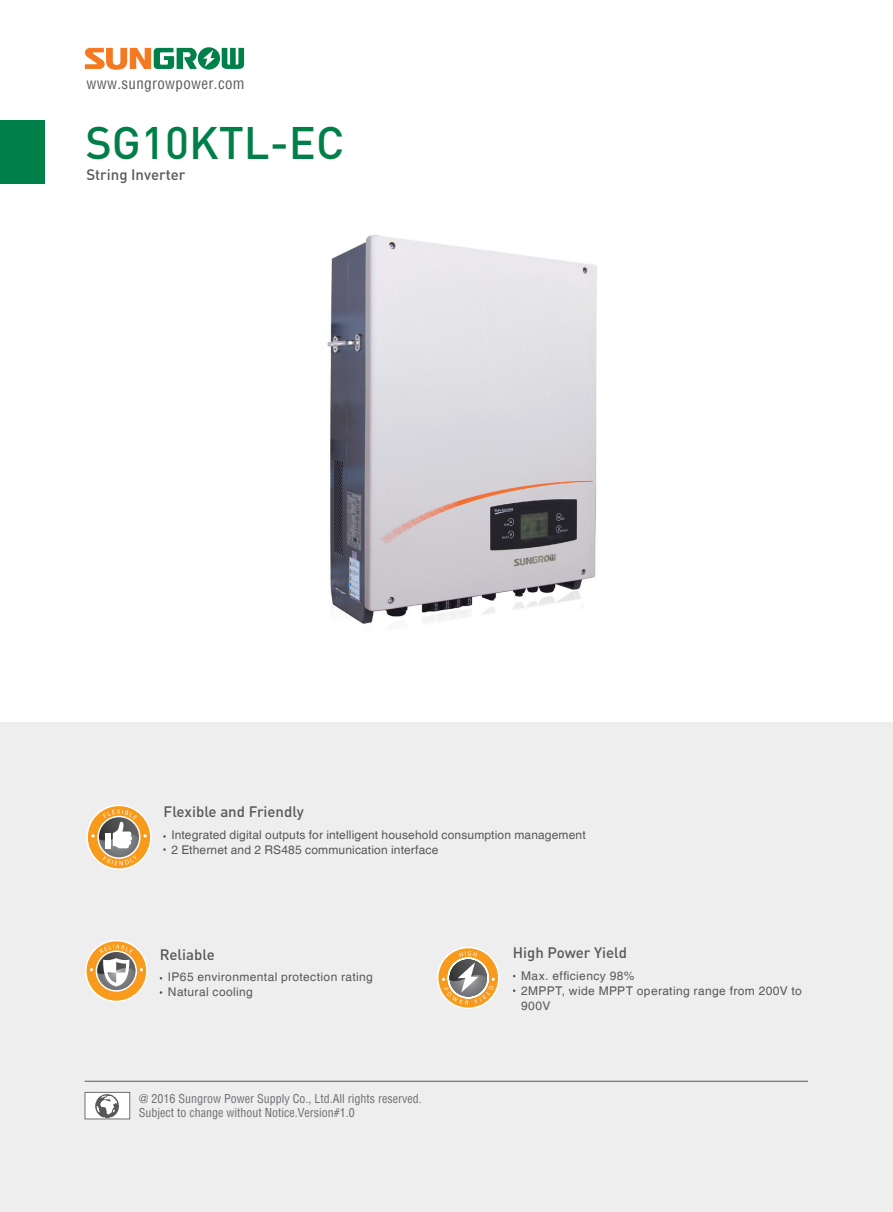
<style>
.page{position:relative;width:893px;height:1212px;background:#fff}
.page>*{position:absolute;margin:0;border:0;box-sizing:border-box;transform-origin:0 0}
.t1{font:500 45px "DIN";color:#007f49}
.t2{font:500 15px "DIN";color:#57585a}
.t3{font:condensed 15px "Helvetica";letter-spacing:.025em;color:#57585a}
.t4{font:12px/15px "Helvetica";letter-spacing:.02em;color:#57585a}
.t5{font:condensed 12px "Helvetica";color:#6c6d70}
</style>
<div class="page">
<img style="left:312px;top:235px;width:300px;height:488px">
<div style="left:0;top:723px;width:893px;height:489px;background:#eeeeef"></div>
<div style="left:0;top:120px;width:45px;height:64px;background:#007f49"></div>
<hr style="left:85px;top:1081px;width:723px;height:1px;background:#57585a">
<svg style="left:84px;top:47px;width:160px;height:23px"></svg>
<svg style="left:86px;top:940px;width:61px;height:61px"></svg>
<div style="left:85px;top:940px;width:63px;height:62px;border:2px solid #fff;border-radius:50%"></div>
<svg style="left:96px;top:951px;width:40px;height:40px"></svg>
<div style="left:96px;top:950px;width:41px;height:42px;border:2px solid #fff;border-radius:50%"></div>
<svg style="left:90px;top:944px;width:53px;height:42px;background:#ceac7f"></svg>
<svg style="left:438px;top:947px;width:61px;height:61px"></svg>
<div style="left:437px;top:947px;width:63px;height:62px;border:2px solid #fff;border-radius:50%"></div>
<svg style="left:442px;top:951px;width:53px;height:54px;background:#c9a574"></svg>
<svg style="left:87px;top:805px;width:64px;height:64px"></svg>
<div style="left:86px;top:804px;width:66px;height:66px;border:2px solid #fff;border-radius:50%"></div>
<svg style="left:98px;top:816px;width:42px;height:42px"></svg>
<svg style="left:91px;top:809px;width:56px;height:39px;background:#caa678"></svg>
<div style="left:106px;top:833px;width:5px;height:16px;background:#fff"></div>
<svg style="left:102px;top:855px;width:35px;height:10px"></svg>
<div style="left:85px;top:1092px;width:45px;height:27px;background:#fff"></div>
<img style="left:95px;top:1094px;width:24px;height:23px">
<div style="left:85px;top:1092px;width:45px;height:27px;border:1px solid #6e6e70"></div>
<p class="t3" style="left:86px;top:74px;width:160px">www.sungrowpower.com</p>
<p class="t1" style="left:85px;top:114px;width:260px">SG10KTL-EC</p>
<p class="t2" style="left:86px;top:165px;width:101px">String Inverter</p>
<p class="t2" style="left:164px;top:802px;width:142px">Flexible and Friendly</p>
<p class="t4" style="left:171px;top:828px;width:416px">Integrated digital outputs for intelligent household consumption management</p>
<p class="t4" style="left:171px;top:843px;width:268px">2 Ethernet and 2 RS485 communication interface</p>
<p class="t2" style="left:160px;top:945px;width:57px">Reliable</p>
<p class="t4" style="left:168px;top:970px;width:207px">IP65 environmental protection rating</p>
<p class="t4" style="left:168px;top:985px;width:87px">Natural cooling</p>
<p class="t5" style="left:139px;top:1090px;width:284px">@ 2016 Sungrow Power Supply Co., Ltd.All rights reserved.</p>
<p class="t5" style="left:139px;top:1105px;width:217px">Subject to change without Notice.Version#1.0</p>
<p class="t2" style="left:513px;top:943px;width:116px">High Power Yield</p>
<p class="t4" style="left:521px;top:968px;width:115px">Max. efficiency 98%</p>
<p class="t4" style="left:521px;top:983px;width:282px">2MPPT, wide MPPT operating range from 200V to<br>900V</p>
</div>
